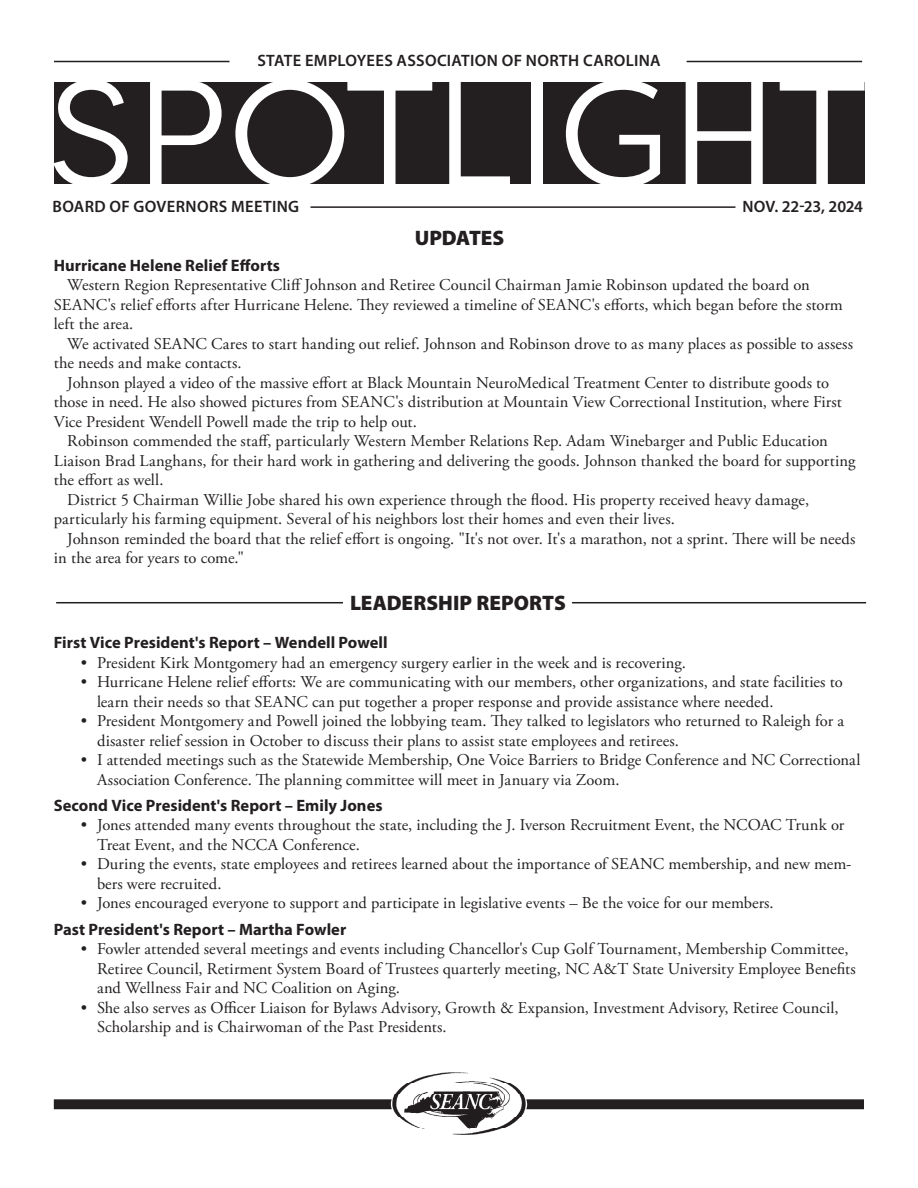
<style>
.page{position:relative;width:918px;height:1188px;background:#fff}
.page>*{position:absolute;margin:0;border:0;box-sizing:border-box;transform-origin:0 0}
.t1{font:150px "Filson Pro";color:#fff}
.t2{font:900 21px "Myriad Pro";color:#231f20}
.t3{font:16.5px/19.5px "Adobe Garamond Pro";letter-spacing:.005em;color:#231f20}
.t4{font:700 16.5px "Myriad Pro";color:#231f20}
.t5{font:600 16.5px "Myriad Pro";letter-spacing:.02em;color:#231f20}
.t6{font:600 16.5px "Myriad Pro";letter-spacing:-.005em;color:#231f20}
</style>
<div class="page">
<hr style="left:56px;top:602px;width:810px;height:1px;background:#231f20">
<div style="left:344px;top:595px;width:228px;height:15px;background:#fff"></div>
<div style="left:54px;top:83px;width:810px;height:101px;background:#231f20"></div>
<hr style="left:54px;top:61px;width:176px;height:1px;background:#231f20">
<hr style="left:310px;top:206px;width:425px;height:2px;background:#231f20">
<hr style="left:687px;top:61px;width:175px;height:1px;background:#231f20">
<svg style="left:526px;top:1099px;width:338px;height:10px;background:#2a2627"></svg>
<img style="left:393px;top:1073px;width:133px;height:61px">
<svg style="left:54px;top:1099px;width:338px;height:10px;background:#2a2627"></svg>
<p class="t5" style="left:257px;top:50px;width:405px">STATE EMPLOYEES ASSOCIATION OF NORTH CAROLINA</p>
<h1 class="t1" style="left:48px;top:35px;width:821px">SPOTLIGHT</h1>
<p class="t5" style="left:53px;top:196px;width:248px">BOARD OF GOVERNORS MEETING</p>
<p class="t6" style="left:742px;top:196px;width:122px">NOV. 22-23, 2024</p>
<p class="t2" style="left:415px;top:224px;width:91px">UPDATES</p>
<p class="t4" style="left:54px;top:254px;width:228px">Hurricane Helene Relief Efforts</p>
<p class="t3" style="left:54px;top:276px;width:791px;text-indent:13px">Western Region Representative Cliff Johnson and Retiree Council Chairman Jamie Robinson updated the board on<br>SEANC's relief efforts after Hurricane Helene. They reviewed a timeline of SEANC's efforts, which began before the storm left the area.</p>
<p class="t3" style="left:54px;top:334px;width:801px;text-indent:13px">We activated SEANC Cares to start handing out relief. Johnson and Robinson drove to as many places as possible to assess the needs and make contacts.</p>
<p class="t3" style="left:54px;top:373px;width:790px;text-indent:13px">Johnson played a video of the massive effort at Black Mountain NeuroMedical Treatment Center to distribute goods to those in need. He also showed pictures from SEANC's distribution at Mountain View Correctional Institution, where First<br>Vice President Wendell Powell made the trip to help out.</p>
<p class="t3" style="left:67px;top:432px;width:762px">Robinson commended the staff, particularly Western Member Relations Rep. Adam Winebarger and Public Education</p>
<p class="t3" style="left:54px;top:451px;width:803px">Liaison Brad Langhans, for their hard work in gathering and delivering the goods. Johnson thanked the board for supporting</p>
<p class="t3" style="left:54px;top:471px;width:111px">the effort as well.</p>
<p class="t3" style="left:67px;top:490px;width:743px">District 5 Chairman Willie Jobe shared his own experience through the flood. His property received heavy damage,</p>
<p class="t3" style="left:54px;top:510px;width:622px">particularly his farming equipment. Several of his neighbors lost their homes and even their lives.</p>
<p class="t3" style="left:67px;top:529px;width:790px">Johnson reminded the board that the relief effort is ongoing. "It's not over. It's a marathon, not a sprint. There will be needs</p>
<p class="t3" style="left:54px;top:549px;width:192px">in the area for years to come."</p>
<p class="t2" style="left:350px;top:589px;width:217px">LEADERSHIP REPORTS</p>
<p class="t4" style="left:54px;top:632px;width:335px">First Vice President's Report – Wendell Powell</p>
<p class="t3" style="left:81px;top:653px;width:607px">• President Kirk Montgomery had an emergency surgery earlier in the week and is recovering.</p>
<p class="t3" style="left:97px;top:673px;width:747px;text-indent:-16px">• Hurricane Helene relief efforts: We are communicating with our members, other organizations, and state facilities to learn their needs so that SEANC can put together a proper response and provide assistance where needed.</p>
<p class="t3" style="left:97px;top:712px;width:748px;text-indent:-16px">• President Montgomery and Powell joined the lobbying team. They talked to legislators who returned to Raleigh for a disaster relief session in October to discuss their plans to assist state employees and retirees.</p>
<p class="t3" style="left:97px;top:751px;width:765px;text-indent:-16px">• I attended meetings such as the Statewide Membership, One Voice Barriers to Bridge Conference and NC Correctional<br>Association Conference. The planning committee will meet in January via Zoom.</p>
<p class="t4" style="left:54px;top:795px;width:330px">Second Vice President's Report – Emily Jones</p>
<p class="t3" style="left:97px;top:816px;width:749px;text-indent:-16px">• Jones attended many events throughout the state, including the J. Iverson Recruitment Event, the NCOAC Trunk or<br>Treat Event, and the NCCA Conference.</p>
<p class="t3" style="left:97px;top:855px;width:756px;text-indent:-16px">• During the events, state employees and retirees learned about the importance of SEANC membership, and new mem&shy;bers were recruited.</p>
<p class="t3" style="left:81px;top:894px;width:694px">• Jones encouraged everyone to support and participate in legislative events – Be the voice for our members.</p>
<p class="t4" style="left:54px;top:918px;width:294px">Past President's Report – Martha Fowler</p>
<p class="t3" style="left:97px;top:940px;width:760px;text-indent:-16px">• Fowler attended several meetings and events including Chancellor's Cup Golf Tournament, Membership Committee,<br>Retiree Council, Retirment System Board of Trustees quarterly meeting, NC A&amp;T State University Employee Benefits and Wellness Fair and NC Coalition on Aging.</p>
<p class="t3" style="left:97px;top:998px;width:743px;text-indent:-16px">• She also serves as Officer Liaison for Bylaws Advisory, Growth &amp; Expansion, Investment Advisory, Retiree Council,<br>Scholarship and is Chairwoman of the Past Presidents.</p>
</div>
